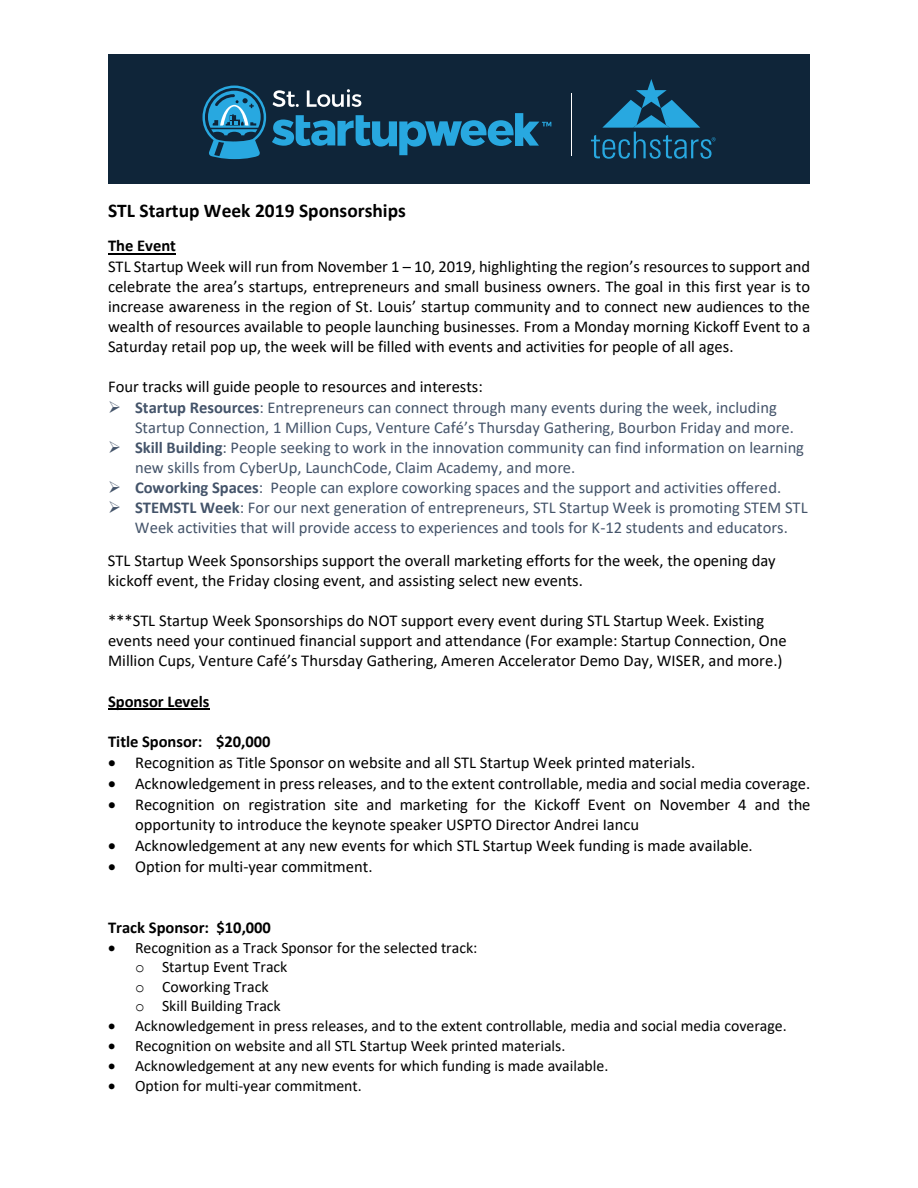
<style>
.page{position:relative;width:918px;height:1188px;background:#fff}
.page>*{position:absolute;margin:0;border:0;box-sizing:border-box;transform-origin:0 0}
.t1{font:700 19.5px "Calibri";color:#000}
.t2{font:16.5px/20.1px "Calibri";color:#000}
.t3{font:16.5px/20.1px "Calibri";color:#44546a}
.t4{font:700 16.5px "Calibri";letter-spacing:-.005em;color:#000}
.t5{font:15.9px/19.2px "Calibri";color:#000}
.s1{font-weight:700}
.s2{font-family:"Courier New"}
</style>
<div class="page">
<div style="left:108px;top:54px;width:702px;height:130px;background:#0f2539"></div>
<hr style="left:571px;top:93px;width:1px;height:63px;background:#fff">
<svg style="left:591px;top:79px;width:125px;height:80px"></svg>
<svg style="left:272px;top:113px;width:279px;height:42px"></svg>
<svg style="left:273px;top:90px;width:26px;height:17px"></svg>
<svg style="left:307px;top:89px;width:54px;height:18px"></svg>
<svg style="left:203px;top:86px;width:63px;height:73px"></svg>
<hr style="left:108px;top:253px;width:68px;height:1px;background:#000">
<hr style="left:108px;top:708px;width:102px;height:1px;background:#000">
<p class="t1" style="left:108px;top:196px;width:299px">STL Startup Week 2019 Sponsorships</p>
<p class="t4" style="left:108px;top:234px;width:69px">The Event</p>
<p class="t2" style="left:108px;top:256px;width:704px;text-align:justify">STL Startup Week will run from November 1 – 10, 2019, highlighting the region’s resources to support and celebrate the area’s startups, entrepreneurs and small business owners. The goal in this first year is to increase awareness in the region of St. Louis’ startup community and to connect new audiences to the wealth of resources available to people launching businesses. From a Monday morning Kickoff Event to a Saturday retail pop up, the week will be filled with events and activities for people of all ages.</p>
<p class="t2" style="left:108px;top:377px;width:376px">Four tracks will guide people to resources and interests:</p>
<p class="t3" style="left:135px;top:397px;width:660px;text-indent:-27px">➢ <span class="s1">Startup Resources</span>: Entrepreneurs can connect through many events during the week, including<br>Startup Connection, 1 Million Cups, Venture Café’s Thursday Gathering, Bourbon Friday and more.</p>
<p class="t3" style="left:135px;top:437px;width:671px;text-indent:-27px">➢ <span class="s1">Skill Building</span>: People seeking to work in the innovation community can find information on learning new skills from CyberUp, LaunchCode, Claim Academy, and more.</p>
<p class="t3" style="left:108px;top:477px;width:675px">➢ <span class="s1">Coworking Spaces</span>: People can explore coworking spaces and the support and activities offered.</p>
<p class="t3" style="left:108px;top:497px;width:701px;text-align:center">➢ <span class="s1">STEMSTL Week</span>: For our next generation of entrepreneurs, STL Startup Week is promoting STEM STL<br>Week activities that will provide access to experiences and tools for K-12 students and educators.</p>
<p class="t2" style="left:108px;top:550px;width:669px">STL Startup Week Sponsorships support the overall marketing efforts for the week, the opening day kickoff event, the Friday closing event, and assisting select new events.</p>
<p class="t2" style="left:108px;top:610px;width:680px">***STL Startup Week Sponsorships do NOT support every event during STL Startup Week. Existing events need your continued financial support and attendance (For example: Startup Connection, One<br>Million Cups, Venture Café’s Thursday Gathering, Ameren Accelerator Demo Day, WISER, and more.)</p>
<p class="t4" style="left:108px;top:689px;width:103px">Sponsor Levels</p>
<p class="t4" style="left:108px;top:730px;width:164px">Title Sponsor: $20,000</p>
<p class="t2" style="left:108px;top:752px;width:589px">• Recognition as Title Sponsor on website and all STL Startup Week printed materials.</p>
<p class="t2" style="left:108px;top:773px;width:704px">• Acknowledgement in press releases, and to the extent controllable, media and social media coverage.</p>
<p class="t2" style="left:135px;top:794px;width:677px;text-indent:-27px">• Recognition on registration site and marketing for the Kickoff Event on November 4 and the opportunity to introduce the keynote speaker USPTO Director Andrei Iancu</p>
<p class="t2" style="left:108px;top:835px;width:646px">• Acknowledgement at any new events for which STL Startup Week funding is made available.</p>
<p class="t2" style="left:108px;top:856px;width:266px">• Option for multi-year commitment.</p>
<p class="t4" style="left:108px;top:915px;width:164px">Track Sponsor: $10,000</p>
<p class="t5" style="left:135px;top:938px;width:344px;text-indent:-27px">• Recognition as a Track Sponsor for the selected track: <span class="s2">o</span> Startup Event Track<br><span class="s2">o</span> Coworking Track<br><span class="s2">o</span> Skill Building Track</p>
<p class="t5" style="left:108px;top:1015px;width:680px">• Acknowledgement in press releases, and to the extent controllable, media and social media coverage.</p>
<p class="t5" style="left:108px;top:1036px;width:459px">• Recognition on website and all STL Startup Week printed materials.</p>
<p class="t5" style="left:108px;top:1055px;width:502px">• Acknowledgement at any new events for which funding is made available.</p>
<p class="t5" style="left:108px;top:1076px;width:255px">• Option for multi-year commitment.</p>
</div>
